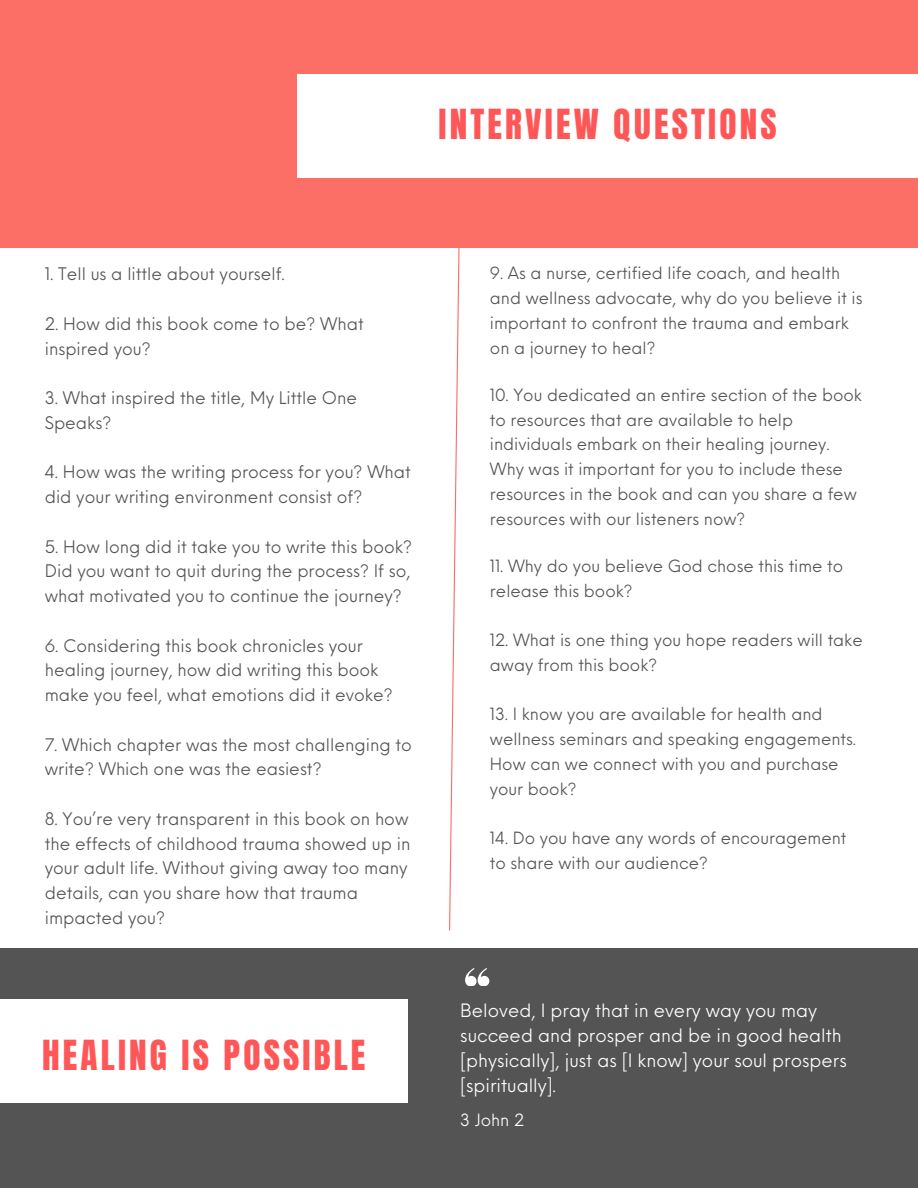
<style>
.page{position:relative;width:918px;height:1188px;background:#fff}
.page>*{position:absolute;margin:0;border:0;box-sizing:border-box;transform-origin:0 0}
.t1{font:35.25px "Anton";letter-spacing:.09em;color:#ff5757}
.t2{font:18px/25px "Neue Einstellung";color:#fff}
.t3{font:16.95px/24.8px "Neue Einstellung";color:#545454}
.t4{font:16.5px/24.8px "Neue Einstellung";color:#545454}
.t5{font:16.5px "Neue Einstellung";color:#fff}
</style>
<div class="page">
<div style="left:0;top:0;width:918px;height:247px;background:#fb6f67"></div>
<div style="left:297px;top:74px;width:621px;height:104px;background:#fff"></div>
<svg style="left:448px;top:247px;width:12px;height:684px"></svg>
<div style="left:0;top:948px;width:918px;height:240px;background:#545454"></div>
<div style="left:0;top:999px;width:408px;height:104px;background:#fff"></div>
<svg style="left:465px;top:968px;width:24px;height:18px"></svg>
<p class="t1" style="left:439px;top:99px;width:340px">INTERVIEW QUESTIONS</p>
<h1 class="t3" style="left:45px;top:260px;width:242px">1. Tell us a little about yourself.</h1>
<p class="t3" style="left:45px;top:310px;width:320px">2. How did this book come to be? What inspired you?</p>
<p class="t3" style="left:45px;top:384px;width:314px">3. What inspired the title, My Little One<br>Speaks?</p>
<p class="t3" style="left:45px;top:458px;width:368px">4. How was the writing process for you? What did your writing environment consist of?</p>
<p class="t3" style="left:45px;top:532px;width:369px;text-align:justify">5. How long did it take you to write this book?<br>Did you want to quit during the process? If so, what motivated you to continue the journey?</p>
<p class="t3" style="left:45px;top:631px;width:350px">6. Considering this book chronicles your healing journey, how did writing this book make you feel, what emotions did it evoke?</p>
<p class="t3" style="left:45px;top:730px;width:369px">7. Which chapter was the most challenging to write? Which one was the easiest?</p>
<p class="t3" style="left:45px;top:805px;width:367px">8. You’re very transparent in this book on how the effects of childhood trauma showed up in your adult life. Without giving away too many details, can you share how that trauma impacted you?</p>
<h1 class="t1" style="left:42px;top:1029px;width:325px">HEALING IS POSSIBLE</h1>
<p class="t4" style="left:490px;top:259px;width:374px">9. As a nurse, certified life coach, and health and wellness advocate, why do you believe it is important to confront the trauma and embark on a journey to heal?</p>
<p class="t4" style="left:490px;top:381px;width:374px">10. You dedicated an entire section of the book to resources that are available to help individuals embark on their healing journey.<br>Why was it important for you to include these resources in the book and can you share a few resources with our listeners now?</p>
<p class="t4" style="left:490px;top:552px;width:355px">11. Why do you believe God chose this time to release this book?</p>
<p class="t4" style="left:490px;top:626px;width:374px">12. What is one thing you hope readers will take away from this book?</p>
<p class="t4" style="left:490px;top:700px;width:368px">13. I know you are available for health and wellness seminars and speaking engagements.<br>How can we connect with you and purchase your book?</p>
<p class="t4" style="left:490px;top:824px;width:358px">14. Do you have any words of encouragement to share with our audience?</p>
<p class="t2" style="left:460px;top:997px;width:388px">Beloved, I pray that in every way you may succeed and prosper and be in good health [physically], just as [I know] your soul prospers [spiritually].</p>
<p class="t5" style="left:460px;top:1105px;width:65px">3 John 2</p>
</div>
